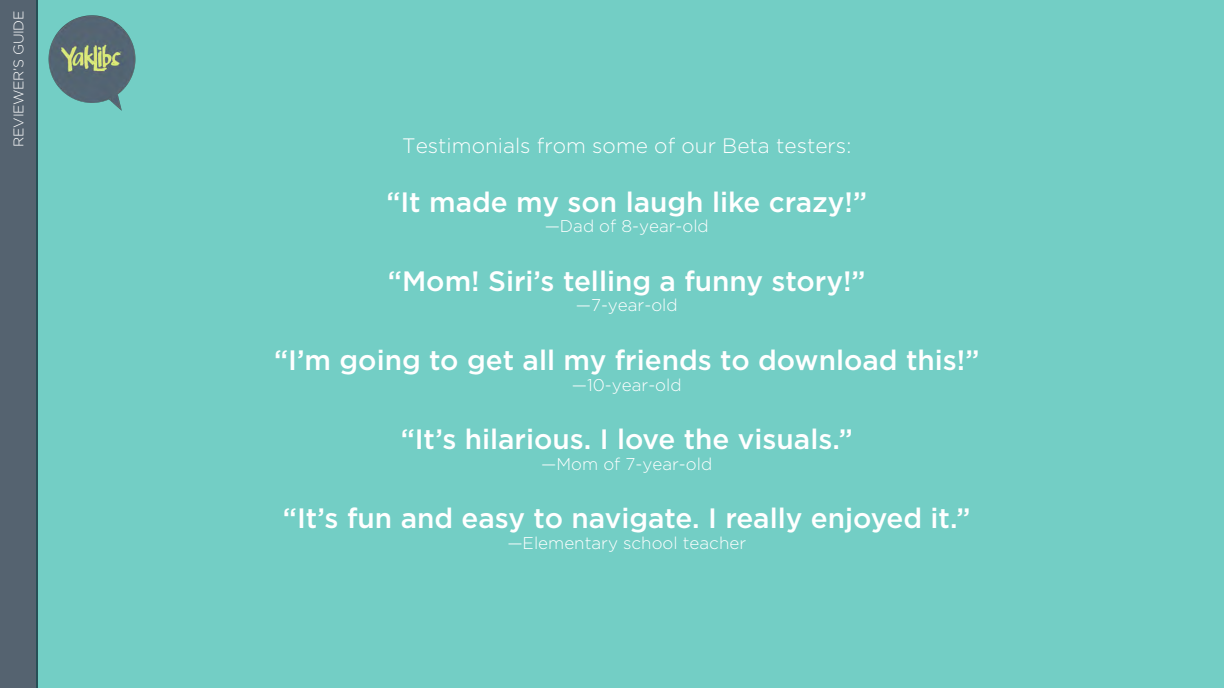
<style>
.page{position:relative;width:1224px;height:688px;background:#fff}
.page>*{position:absolute;margin:0;border:0;box-sizing:border-box;transform-origin:0 0}
.t1{font:500 28px "Gotham";color:#fff}
.t2{font:300 20.9px "Gotham";color:#fff}
.t3{font:300 17px "Gotham";color:#fff}
.t4{font:300 14px "Gotham";letter-spacing:-.02em;color:#fff}
</style>
<div class="page">
<div style="left:36px;top:0;width:1188px;height:688px;background:#73cec5"></div>
<img style="left:37px;top:8px;width:99px;height:109px">
<div style="left:0;top:0;width:37px;height:688px;background:#556370"></div>
<p class="t4" style="left:11px;top:147px;width:138px;rotate:-90deg">REVIEWER’S GUIDE</p>
<p class="t2" style="left:402px;top:134px;width:451px">Testimonials from some of our Beta testers:</p>
<p class="t1" style="left:386px;top:186px;width:482px">“It made my son laugh like crazy!”</p>
<p class="t3" style="left:545px;top:217px;width:166px">—Dad of 8-year-old</p>
<p class="t1" style="left:388px;top:265px;width:479px">“Mom! Siri’s telling a funny story!”</p>
<p class="t3" style="left:576px;top:296px;width:103px">—7-year-old</p>
<p class="t1" style="left:274px;top:344px;width:707px">“I’m going to get all my friends to download this!”</p>
<p class="t3" style="left:572px;top:375px;width:111px">—10-year-old</p>
<p class="t1" style="left:401px;top:423px;width:454px">“It’s hilarious. I love the visuals.”</p>
<p class="t3" style="left:541px;top:454px;width:172px">—Mom of 7-year-old</p>
<p class="t1" style="left:283px;top:502px;width:689px">“It’s fun and easy to navigate. I really enjoyed it.”</p>
<p class="t3" style="left:507px;top:533px;width:240px">—Elementary school teacher</p>
</div>
